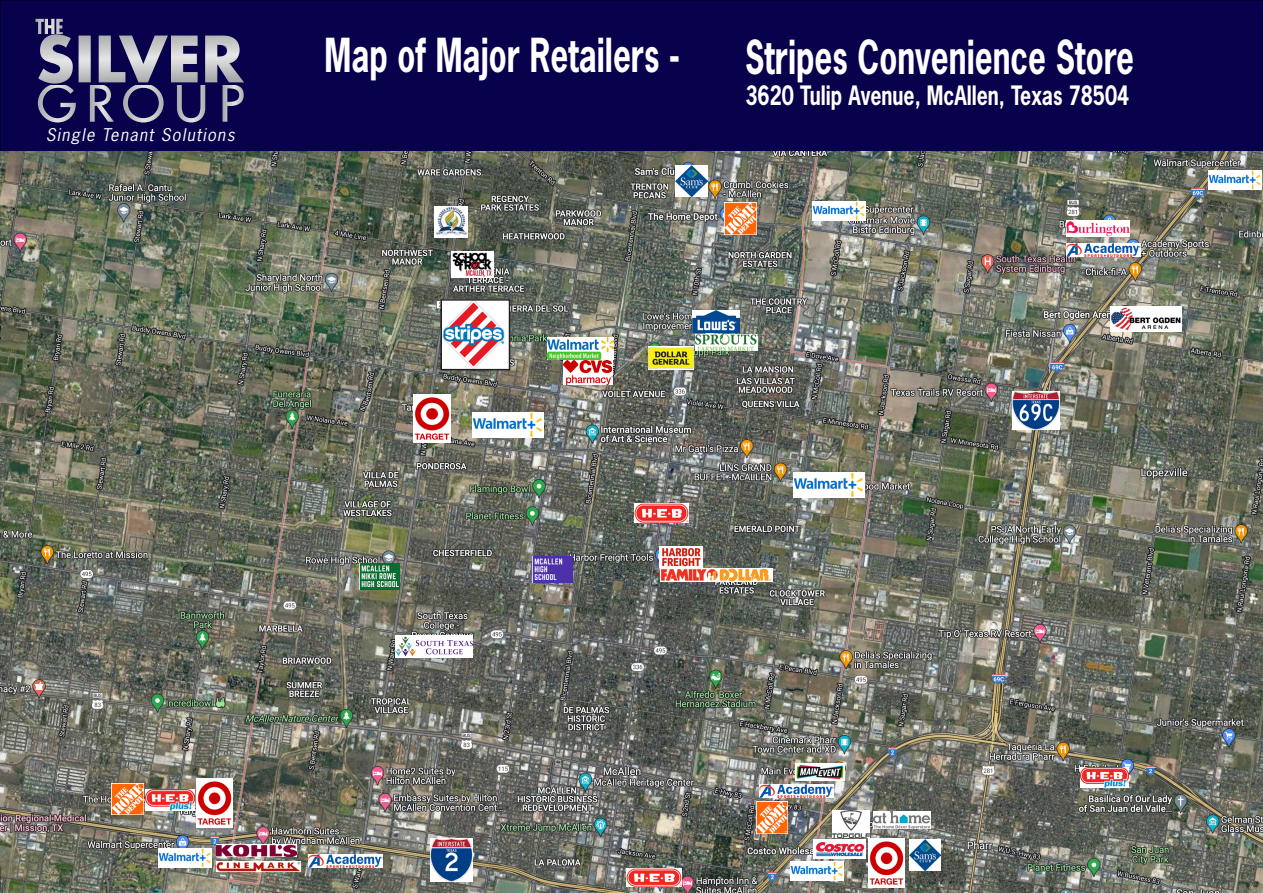
<style>
.page{position:relative;width:1263px;height:893px;background:#fff}
.page>*{position:absolute;margin:0;border:0;box-sizing:border-box;transform-origin:0 0}
.t1{font:700 44.1px "News Gothic Std";color:#fff;scale:.71 1}
.t2{font:700 25.2px "News Gothic Std";color:#fff;scale:.78 1}
.t3{font:italic 16.5px "News Gothic Std";color:#fff}
</style>
<div class="page">
<div style="left:0;top:0;width:1263px;height:153px;background:#08014c"></div>
<div style="left:0;top:0;width:1263px;height:153px;border:2px solid #00002c"></div>
<svg style="left:35px;top:19px;width:209px;height:103px"></svg>
<img style="left:0;top:151px;width:1263px;height:742px">
<img style="left:414px;top:394px;width:36px;height:49px">
<img style="left:794px;top:473px;width:70px;height:25px">
<img style="left:196px;top:779px;width:37px;height:48px">
<img style="left:159px;top:848px;width:52px;height:19px">
<img style="left:1066px;top:243px;width:74px;height:13px">
<img style="left:146px;top:789px;width:48px;height:21px">
<img style="left:634px;top:504px;width:55px;height:18px">
<img style="left:112px;top:783px;width:32px;height:32px">
<img style="left:217px;top:844px;width:79px;height:13px">
<img style="left:216px;top:862px;width:85px;height:10px">
<img style="left:692px;top:311px;width:47px;height:21px">
<img style="left:1067px;top:221px;width:62px;height:16px">
<img style="left:813px;top:840px;width:53px;height:19px">
<img style="left:626px;top:868px;width:55px;height:19px">
<img style="left:832px;top:810px;width:37px;height:27px">
<img style="left:1209px;top:170px;width:53px;height:19px">
<img style="left:813px;top:201px;width:53px;height:19px">
<img style="left:724px;top:203px;width:32px;height:31px">
<img style="left:1080px;top:767px;width:49px;height:21px">
<img style="left:309px;top:854px;width:74px;height:13px">
<img style="left:790px;top:862px;width:53px;height:19px">
<img style="left:868px;top:839px;width:36px;height:48px">
<img style="left:874px;top:811px;width:56px;height:18px">
<img style="left:795px;top:763px;width:50px;height:17px">
<img style="left:760px;top:785px;width:74px;height:13px">
<img style="left:756px;top:802px;width:32px;height:31px">
<img style="left:695px;top:334px;width:62px;height:16px">
<img style="left:648px;top:347px;width:46px;height:22px">
<img style="left:660px;top:546px;width:42px;height:21px">
<img style="left:660px;top:569px;width:113px;height:13px">
<img style="left:472px;top:412px;width:71px;height:26px">
<img style="left:443px;top:302px;width:64px;height:65px">
<div style="left:440px;top:299px;width:70px;height:71px;border:2px solid #231f20"></div>
<img style="left:676px;top:165px;width:32px;height:32px">
<img style="left:909px;top:839px;width:32px;height:32px">
<img style="left:1110px;top:307px;width:71px;height:25px">
<img style="left:533px;top:556px;width:39px;height:26px">
<img style="left:395px;top:636px;width:77px;height:22px">
<img style="left:360px;top:563px;width:39px;height:26px">
<img style="left:547px;top:338px;width:67px;height:21px">
<img style="left:563px;top:361px;width:49px;height:23px">
<img style="left:451px;top:252px;width:43px;height:25px">
<img style="left:435px;top:207px;width:32px;height:31px">
<img style="left:1012px;top:392px;width:48px;height:37px">
<img style="left:430px;top:839px;width:42px;height:42px">
<p class="t3" style="left:46px;top:125px;width:194px">Single Tenant Solutions</p>
<p class="t1" style="left:324px;top:26px;width:502px">Map of Major Retailers -</p>
<p class="t1" style="left:745px;top:28px;width:549px">Stripes Convenience Store</p>
<p class="t2" style="left:745px;top:79px;width:494px">3620 Tulip Avenue, McAllen, Texas 78504</p>
</div>
